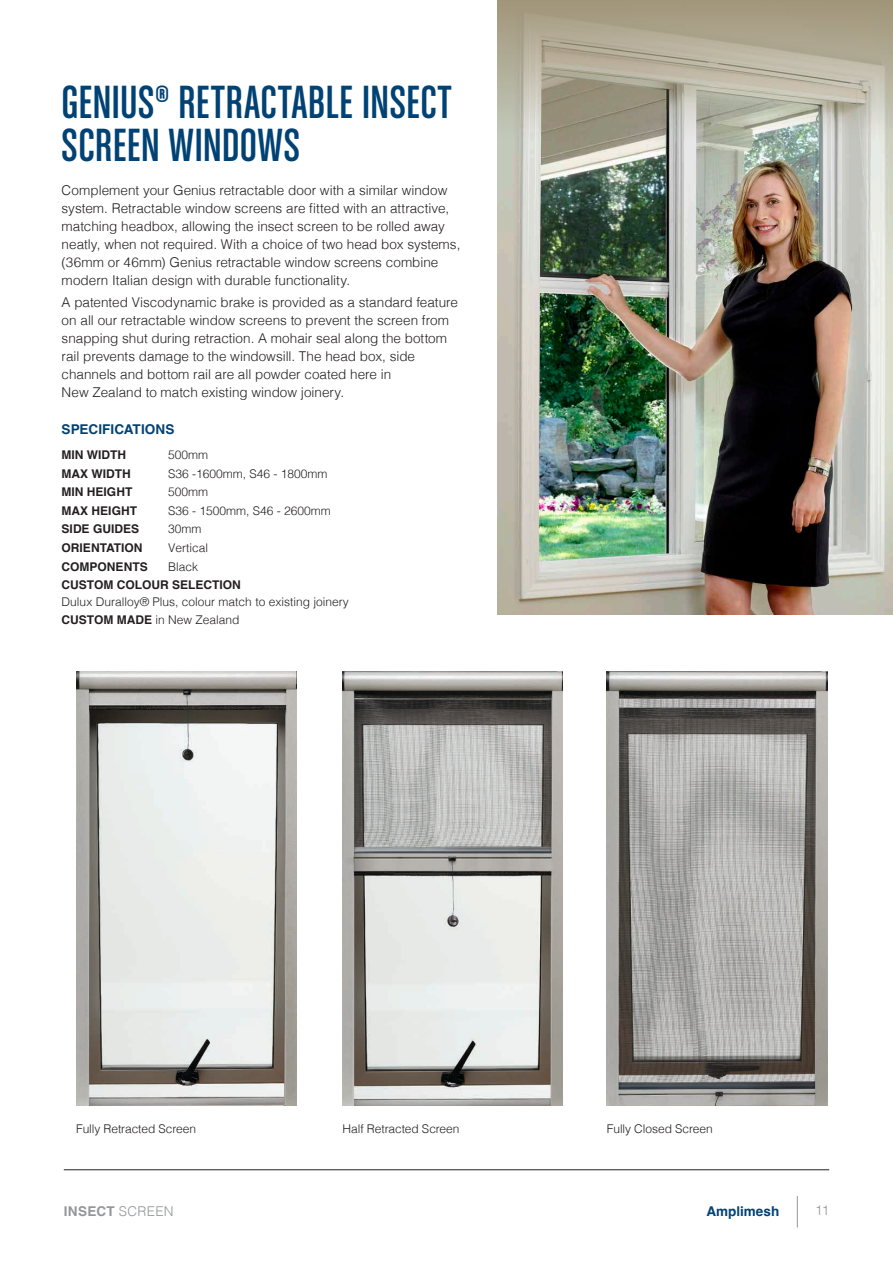
<style>
.page{position:relative;width:893px;height:1263px;background:#fff}
.page>*{position:absolute;margin:0;border:0;box-sizing:border-box;transform-origin:0 0}
.t1{font:49.5px/43.5px "Chalet Comprime Cologne Sixty";letter-spacing:.01em;color:#014274}
.t2{font:300 13.5px/18px "Helvetica";color:#231f20}
.t3{font:700 13.5px "Helvetica";letter-spacing:.005em;color:#014274}
.t4{font:700 13.5px "Helvetica";letter-spacing:.025em;color:#949698}
.t5{font:300 13.5px "Helvetica";color:#949698}
.t6{font:300 12px/18.6px "Helvetica";color:#231f20}
.t7{font:700 12px "Helvetica";color:#231f20}
.s1{font-weight:700}
.s2{font-weight:300}
</style>
<div class="page">
<img style="left:497px;top:0;width:396px;height:614px">
<img style="left:76px;top:672px;width:221px;height:434px">
<img style="left:342px;top:672px;width:221px;height:434px">
<img style="left:607px;top:672px;width:220px;height:434px">
<hr style="left:0;top:1033px;width:1px;height:230px;background:#231f20">
<hr style="left:64px;top:1169px;width:765px;height:1px;background:#231f20">
<hr style="left:797px;top:1196px;width:1px;height:31px;background:#949698">
<h1 class="t1" style="left:62px;top:79px;width:391px">GENIUS® RETRACTABLE INSECT<br>SCREEN WINDOWS</h1>
<p class="t2" style="left:62px;top:180px;width:400px">Complement your Genius retractable door with a similar window system. Retractable window screens are fitted with an attractive, matching headbox, allowing the insect screen to be rolled away neatly, when not required. With a choice of two head box systems, (36mm or 46mm) Genius retractable window screens combine modern Italian design with durable functionality.</p>
<p class="t2" style="left:62px;top:292px;width:398px">A patented Viscodynamic brake is provided as a standard feature on all our retractable window screens to prevent the screen from snapping shut during retraction. A mohair seal along the bottom rail prevents damage to the windowsill. The head box, side channels and bottom rail are all powder coated here in<br>New Zealand to match existing window joinery.</p>
<p class="t3" style="left:62px;top:421px;width:114px">SPECIFICATIONS</p>
<p class="t7" style="left:62px;top:447px;width:66px">MIN WIDTH</p>
<p class="t6" style="left:168px;top:444px;width:42px">500mm</p>
<p class="t7" style="left:62px;top:466px;width:71px">MAX WIDTH</p>
<p class="t6" style="left:168px;top:463px;width:161px">S36 -1600mm, S46 - 1800mm</p>
<p class="t7" style="left:62px;top:485px;width:72px">MIN HEIGHT</p>
<p class="t6" style="left:168px;top:482px;width:42px">500mm</p>
<p class="t7" style="left:62px;top:503px;width:77px">MAX HEIGHT</p>
<p class="t6" style="left:168px;top:500px;width:164px">S36 - 1500mm, S46 - 2600mm</p>
<p class="t7" style="left:62px;top:522px;width:79px">SIDE GUIDES</p>
<p class="t6" style="left:168px;top:519px;width:35px">30mm</p>
<p class="t7" style="left:62px;top:540px;width:82px">ORIENTATION</p>
<p class="t6" style="left:168px;top:538px;width:42px">Vertical</p>
<p class="t7" style="left:62px;top:559px;width:88px">COMPONENTS</p>
<p class="t6" style="left:168px;top:556px;width:32px">Black</p>
<p class="t7" style="left:62px;top:578px;width:181px">CUSTOM COLOUR SELECTION</p>
<p class="t6" style="left:62px;top:591px;width:289px">Dulux Duralloy® Plus, colour match to existing joinery<br><span class="s1">CUSTOM MADE</span> in New Zealand</p>
<p class="t6" style="left:76px;top:1119px;width:122px">Fully Retracted Screen</p>
<p class="t6" style="left:343px;top:1119px;width:119px">Half Retracted Screen</p>
<p class="t6" style="left:607px;top:1119px;width:107px">Fully Closed Screen</p>
<p class="t4" style="left:64px;top:1202px;width:111px">INSECT <span class="s2">SCREEN</span></p>
<p class="t3" style="left:706px;top:1202px;width:74px">Amplimesh</p>
<p class="t5" style="left:815px;top:1199px;width:16px">11</p>
</div>
